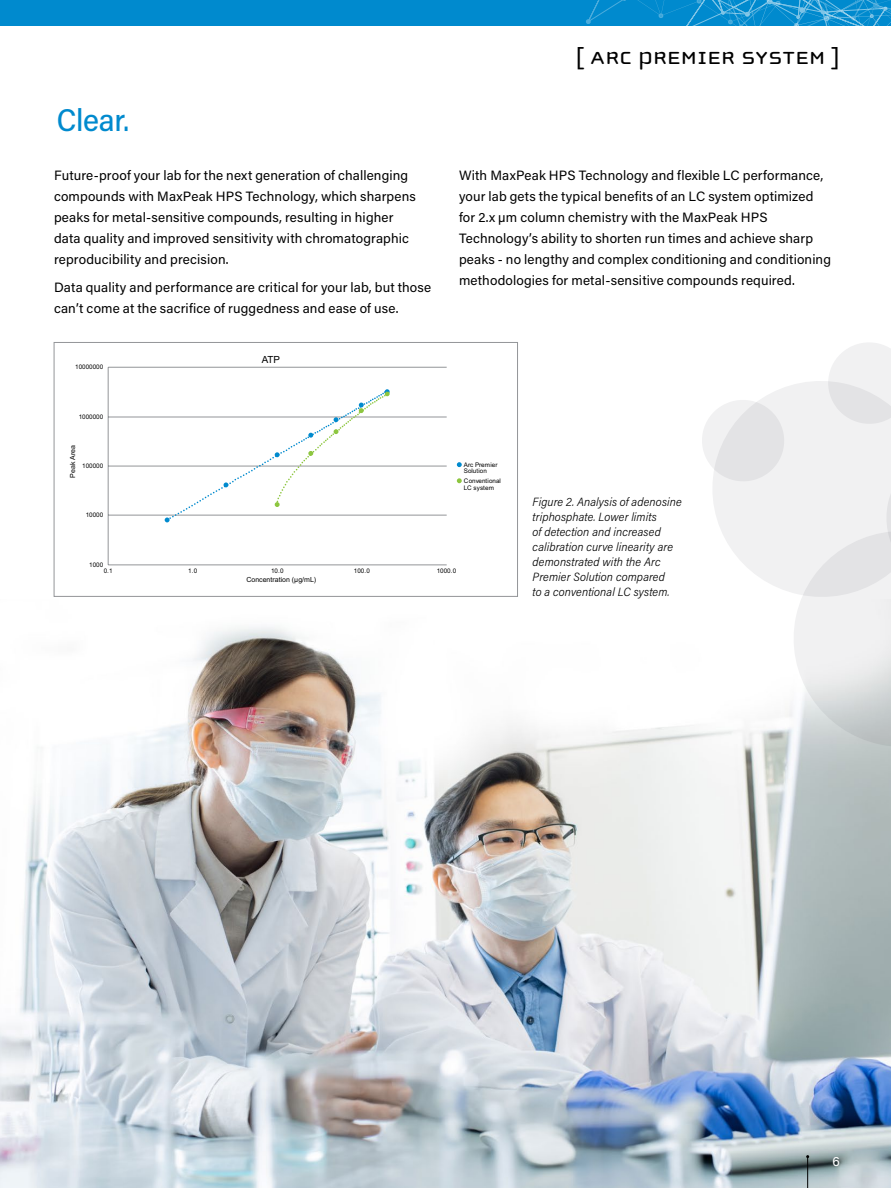
<style>
.page{position:relative;width:891px;height:1188px;background:#fff}
.page>*{position:absolute;margin:0;border:0;box-sizing:border-box;transform-origin:0 0}
.t1{font:500 31.5px "Acumin Pro Semi Cond";letter-spacing:-.01em;color:#008ace}
.t2{font:25.5px "Cholla Unicase";letter-spacing:.025em;color:#000;scale:1.1 1}
.t3{font:13.5px/21px "Acumin Pro";letter-spacing:.01em;color:#000}
.t4{font:13.5px "Acumin Pro";color:#fff}
.t5{font:italic 300 12px/15px "Acumin Pro Semi Cond";letter-spacing:.01em;color:#000}
.t6{font:9.75px "Arial";color:#000}
.t7{font:7.05px "Arial";color:#000}
.t8{font:6.3px/6.3px "Arial";color:#000}
</style>
<div class="page">
<div style="left:0;top:0;width:891px;height:26px;background:#008ace"></div>
<svg style="left:586px;top:0;width:305px;height:26px"></svg>
<img style="left:0;top:627px;width:891px;height:561px">
<hr style="left:807px;top:1157px;width:1px;height:31px;background:#000">
<hr style="left:108px;top:515px;width:339px;height:1px;background:#939598">
<hr style="left:108px;top:466px;width:339px;height:1px;background:#939598">
<hr style="left:108px;top:417px;width:339px;height:1px;background:#939598">
<hr style="left:108px;top:367px;width:339px;height:1px;background:#939598">
<hr style="left:108px;top:367px;width:1px;height:198px;background:#939598">
<hr style="left:108px;top:565px;width:339px;height:1px;background:#939598">
<svg style="left:165px;top:389px;width:225px;height:133px"></svg>
<svg style="left:457px;top:462px;width:5px;height:5px"></svg>
<svg style="left:457px;top:478px;width:5px;height:5px"></svg>
<div style="left:54px;top:342px;width:464px;height:254px;border:1px solid #939598"></div>
<svg style="left:698px;top:343px;width:193px;height:414px"></svg>
<h1 class="t1" style="left:57px;top:98px;width:74px">Clear.</h1>
<p class="t3" style="left:54px;top:164px;width:364px">Future-proof your lab for the next generation of challenging compounds with MaxPeak HPS Technology, which sharpens peaks for metal-sensitive compounds, resulting in higher data quality and improved sensitivity with chromatographic reproducibility and precision.</p>
<p class="t3" style="left:54px;top:276px;width:379px">Data quality and performance are critical for your lab, but those can’t come at the sacrifice of ruggedness and ease of use.</p>
<p class="t8" style="left:75px;top:364px;width:30px">10000000</p>
<p class="t8" style="left:79px;top:413px;width:26px">1000000</p>
<p class="t7" style="left:68px;top:478px;width:34px;rotate:-90deg">Peak Area</p>
<p class="t8" style="left:82px;top:463px;width:23px">100000</p>
<p class="t6" style="left:262px;top:353px;width:20px">ATP</p>
<h2 class="t2" style="left:576px;top:45px;width:242px">[ ARC PREMIER SYSTEM ]</h2>
<p class="t3" style="left:459px;top:164px;width:374px">With MaxPeak HPS Technology and flexible LC performance, your lab gets the typical benefits of an LC system optimized for 2.x µm column chemistry with the MaxPeak HPS Technology’s ability to shorten run times and achieve sharp peaks - no lengthy and complex conditioning and conditioning methodologies for metal-sensitive compounds required.</p>
<p class="t8" style="left:464px;top:462px;width:35px">Arc Premier<br>Solution</p>
<p class="t8" style="left:464px;top:478px;width:39px">Conventional<br>LC system</p>
<p class="t8" style="left:86px;top:512px;width:19px">10000</p>
<p class="t8" style="left:89px;top:561px;width:16px">1000</p>
<p class="t8" style="left:104px;top:568px;width:11px">0.1</p>
<p class="t8" style="left:188px;top:568px;width:11px">1.0</p>
<p class="t8" style="left:271px;top:568px;width:14px">10.0</p>
<p class="t8" style="left:354px;top:568px;width:18px">100.0</p>
<p class="t8" style="left:437px;top:568px;width:21px">1000.0</p>
<p class="t7" style="left:246px;top:575px;width:71px">Concentration (µg/mL)</p>
<p class="t5" style="left:533px;top:494px;width:151px">Figure 2. Analysis of adenosine triphosphate. Lower limits<br>of detection and increased calibration curve linearity are demonstrated with the Arc<br>Premier Solution compared<br>to a conventional LC system.</p>
<p class="t4" style="left:833px;top:1151px;width:9px">6</p>
</div>
